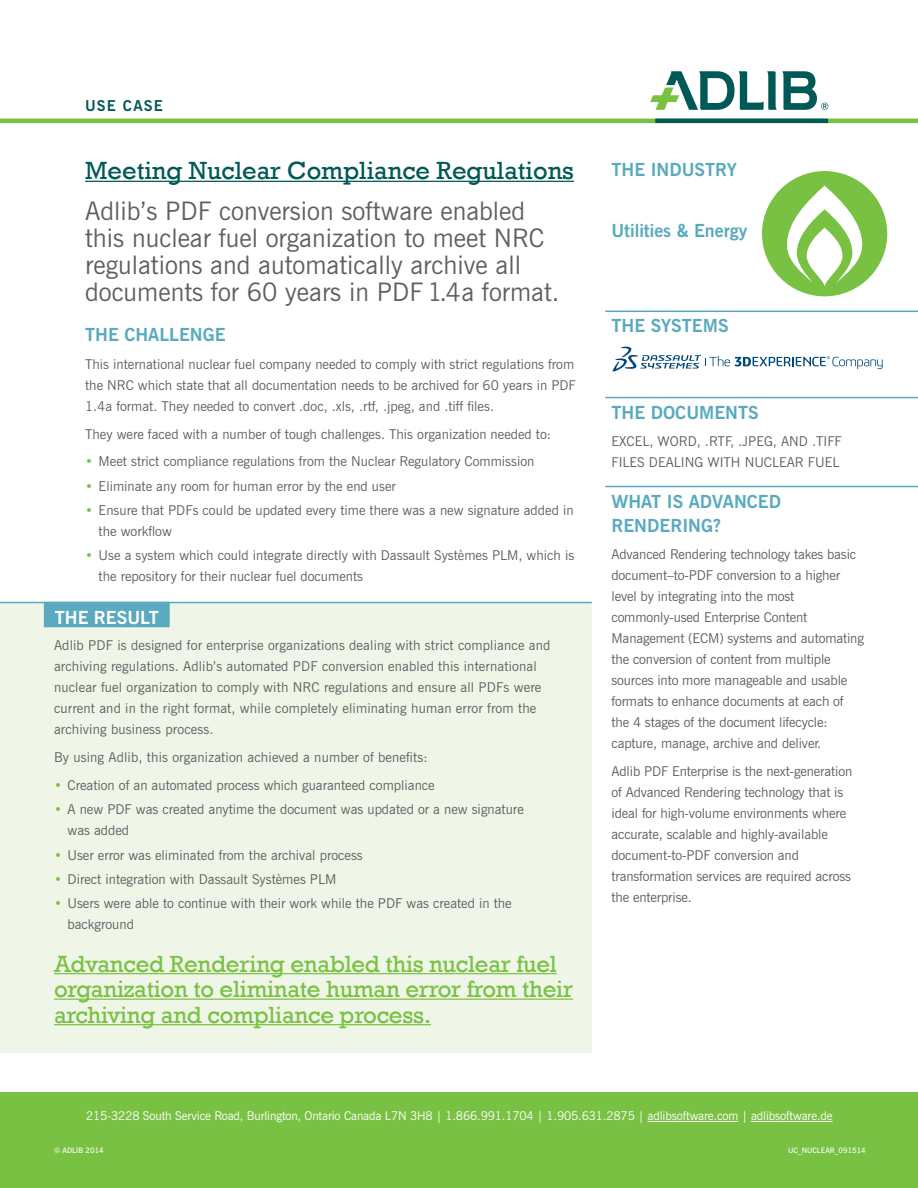
<style>
.page{position:relative;width:918px;height:1188px;background:#fff}
.page>*{position:absolute;margin:0;border:0;box-sizing:border-box;transform-origin:0 0}
.UC_Subhead_AR{font:25.5px/27px "News Gothic BT";color:#5f5f62}
.UC_Heading_AR{font:25.5px "Rockwell";color:#005957}
.Head_Small_GREEN_AR{font:24px/25.5px "Rockwell";letter-spacing:-.01em;color:#79c142}
.Subhead_BLUE_Rule_R{font:700 18px/24px "News Gothic BT";color:#59a9bf}
.Subhead_BLUE_AR{font:700 18px "News Gothic BT";color:#59a9bf}
.Subhead_BLUE_Rule_L{font:700 18px "News Gothic BT";color:#fff}
.t1{font:700 15px "News Gothic BT";letter-spacing:.08em;color:#005957}
.Body_Text_small_spac{font:13.5px/21px "News Gothic BT";color:#5f5f62}
.Body_Text_AR{font:13.5px/21px "News Gothic BT";color:#5f5f62}
.Adlib_Address{font:12px "News Gothic BT";letter-spacing:-.01em;color:#fff}
.t2{font:600 7.5px "News Gothic BT";color:#fff}
.s1{font-weight:700;color:#79c142}
</style>
<div class="page">
<div style="left:0;top:602px;width:592px;height:451px;background:#eff6e8"></div>
<div style="left:0;top:1093px;width:918px;height:95px;background:#79c142"></div>
<svg style="left:650px;top:71px;width:127px;height:39px"></svg>
<svg style="left:783px;top:71px;width:45px;height:39px"></svg>
<hr style="left:0;top:119px;width:918px;height:4px;background:#79c142">
<hr style="left:655px;top:119px;width:173px;height:4px;background:#005957">
<hr style="left:85px;top:181px;width:489px;height:1px;background:#005957">
<hr style="left:0;top:1092px;width:918px;height:1px;background:#79c142">
<hr style="left:605px;top:311px;width:313px;height:1px;background:#59a9bf">
<hr style="left:605px;top:397px;width:313px;height:1px;background:#59a9bf">
<hr style="left:605px;top:486px;width:313px;height:1px;background:#59a9bf">
<hr style="left:0;top:602px;width:592px;height:1px;background:#59a9bf">
<div style="left:44px;top:602px;width:126px;height:25px;background:#59a9bf"></div>
<hr style="left:54px;top:973px;width:503px;height:1px;background:#79c142">
<hr style="left:54px;top:999px;width:519px;height:1px;background:#79c142">
<hr style="left:54px;top:1024px;width:377px;height:1px;background:#79c142">
<hr style="left:648px;top:1121px;width:90px;height:1px;background:#fff">
<hr style="left:751px;top:1121px;width:82px;height:1px;background:#fff">
<div style="left:762px;top:171px;width:125px;height:125px;background:#79c142;border-radius:50%"></div>
<svg style="left:786px;top:186px;width:77px;height:101px"></svg>
<svg style="left:612px;top:347px;width:271px;height:25px"></svg>
<p class="t1" style="left:85px;top:96px;width:79px">USE CASE</p>
<p class="UC_Heading_AR" style="left:85px;top:156px;width:490px">Meeting Nuclear Compliance Regulations</p>
<p class="UC_Subhead_AR" style="left:85px;top:197px;width:476px">Adlib’s PDF conversion software enabled this nuclear fuel organization to meet NRC regulations and automatically archive all documents for 60 years in PDF 1.4a format.</p>
<p class="Subhead_BLUE_AR" style="left:85px;top:324px;width:142px">THE CHALLENGE</p>
<p class="Body_Text_small_spac" style="left:85px;top:353px;width:492px">This international nuclear fuel company needed to comply with strict regulations from the NRC which state that all documentation needs to be archived for 60 years in PDF<br>1.4a format. They needed to convert .doc, .xls, .rtf, .jpeg, and .tiff files.</p>
<p class="Body_Text_small_spac" style="left:85px;top:423px;width:467px">They were faced with a number of tough challenges. This organization needed to:</p>
<p class="Body_Text_small_spac" style="left:85px;top:451px;width:451px"><span class="s1">•</span> Meet strict compliance regulations from the Nuclear Regulatory Commission</p>
<p class="Body_Text_small_spac" style="left:85px;top:475px;width:312px"><span class="s1">•</span> Eliminate any room for human error by the end user</p>
<p class="Body_Text_small_spac" style="left:99px;top:500px;width:476px;text-indent:-14px"><span class="s1">•</span> Ensure that PDFs could be updated every time there was a new signature added in the workflow</p>
<p class="Body_Text_small_spac" style="left:99px;top:545px;width:477px;text-indent:-14px"><span class="s1">•</span> Use a system which could integrate directly with Dassault Systèmes PLM, which is the repository for their nuclear fuel documents</p>
<p class="Subhead_BLUE_Rule_L" style="left:55px;top:606px;width:106px">THE RESULT</p>
<p class="Body_Text_small_spac" style="left:54px;top:635px;width:498px">Adlib PDF is designed for enterprise organizations dealing with strict compliance and archiving regulations. Adlib’s automated PDF conversion enabled this international nuclear fuel organization to comply with NRC regulations and ensure all PDFs were current and in the right format, while completely eliminating human error from the archiving business process.</p>
<p class="Body_Text_small_spac" style="left:54px;top:747px;width:375px">By using Adlib, this organization achieved a number of benefits:</p>
<p class="Body_Text_small_spac" style="left:54px;top:775px;width:382px"><span class="s1">•</span> Creation of an automated process which guaranteed compliance</p>
<p class="Body_Text_small_spac" style="left:68px;top:799px;width:458px;text-indent:-14px"><span class="s1">•</span> A new PDF was created anytime the document was updated or a new signature was added</p>
<p class="Body_Text_small_spac" style="left:54px;top:844px;width:310px"><span class="s1">•</span> User error was eliminated from the archival process</p>
<p class="Body_Text_small_spac" style="left:54px;top:869px;width:284px"><span class="s1">•</span> Direct integration with Dassault Systèmes PLM</p>
<p class="Body_Text_small_spac" style="left:68px;top:893px;width:446px;text-indent:-14px"><span class="s1">•</span> Users were able to continue with their work while the PDF was created in the background</p>
<p class="Head_Small_GREEN_AR" style="left:54px;top:951px;width:520px">Advanced Rendering enabled this nuclear fuel organization to eliminate human error from their archiving and compliance process.</p>
<p class="Subhead_BLUE_AR" style="left:611px;top:158px;width:127px">THE INDUSTRY</p>
<p class="Subhead_BLUE_AR" style="left:611px;top:220px;width:137px">Utilities &amp; Energy</p>
<p class="Subhead_BLUE_Rule_R" style="left:611px;top:314px;width:119px">THE SYSTEMS</p>
<p class="Subhead_BLUE_Rule_R" style="left:611px;top:400px;width:149px">THE DOCUMENTS</p>
<p class="Body_Text_AR" style="left:611px;top:431px;width:232px">EXCEL, WORD, .RTF, .JPEG, AND .TIFF<br>FILES DEALING WITH NUCLEAR FUEL</p>
<p class="Subhead_BLUE_Rule_R" style="left:611px;top:489px;width:171px">WHAT IS ADVANCED<br>RENDERING?</p>
<p class="Body_Text_small_spac" style="left:611px;top:544px;width:254px">Advanced Rendering technology takes basic document–to-PDF conversion to a higher level by integrating into the most commonly-used Enterprise Content Management (ECM) systems and automating the conversion of content from multiple sources into more manageable and usable formats to enhance documents at each of the 4 stages of the document lifecycle: capture, manage, archive and deliver.</p>
<p class="Body_Text_small_spac" style="left:611px;top:761px;width:242px">Adlib PDF Enterprise is the next-generation of Advanced Rendering technology that is ideal for high-volume environments where accurate, scalable and highly-available document-to-PDF conversion and transformation services are required across the enterprise.</p>
<p class="Adlib_Address" style="left:86px;top:1109px;width:748px">215-3228 South Service Road, Burlington, Ontario Canada L7N 3H8 | 1.866.991.1704 | 1.905.631.2875 | adlibsoftware.com | adlibsoftware.de</p>
<p class="t2" style="left:54px;top:1146px;width:51px">© ADLIB 2014</p>
<p class="t2" style="left:788px;top:1146px;width:79px">UC_NUCLEAR_091514</p>
</div>
